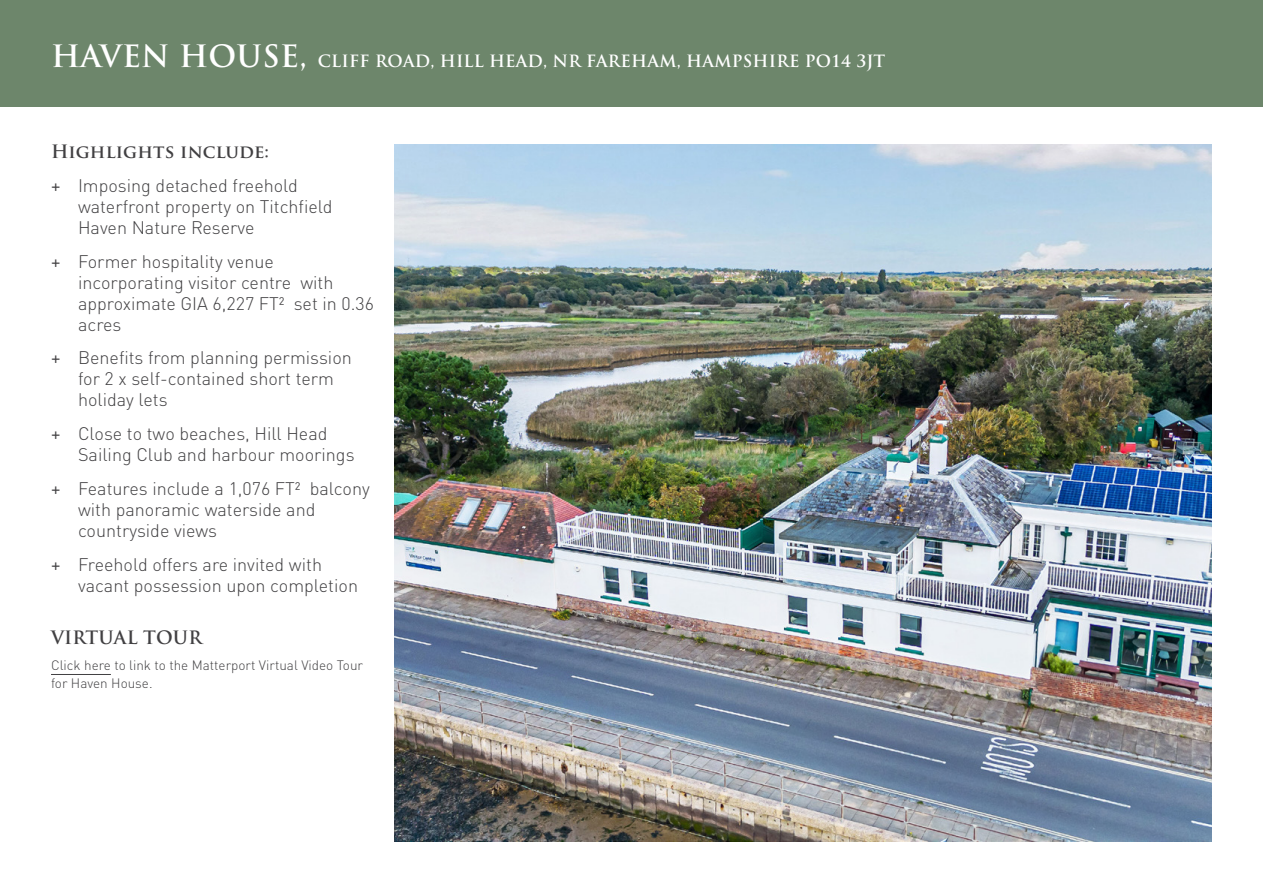
<style>
.page{position:relative;width:1263px;height:893px;background:#fff}
.page>*{position:absolute;margin:0;border:0;box-sizing:border-box;transform-origin:0 0}
.t1{font:300 18px/21px "DIN Pro";color:#414042}
.t2{font:700 18px "Trajan Pro";letter-spacing:.01em;color:#414042}
.t3{font:700 16.5px "Trajan Pro";letter-spacing:.01em;color:#fff}
.t4{font:300 13.5px/18px "DIN Pro";color:#414042}
.s1{font-size:30px}
.s2{font-weight:400}
</style>
<div class="page">
<div style="left:0;top:0;width:1263px;height:106px;background:#6d866b"></div>
<hr style="left:51px;top:674px;width:60px;height:1px;background:#414042">
<img style="left:395px;top:145px;width:817px;height:697px">
<p class="t3" style="left:51px;top:50px;width:836px"><span class="s1">HAVEN HOUSE,</span> CLIFF ROAD, HILL HEAD, NR FAREHAM, HAMPSHIRE PO14 3JT</p>
<p class="t2" style="left:51px;top:140px;width:220px">Highlights include:</p>
<p class="t1" style="left:78px;top:173px;width:256px;text-indent:-27px"><span class="s2">+</span> Imposing detached freehold waterfront property on Titchfield<br>Haven Nature Reserve</p>
<p class="t1" style="left:78px;top:249px;width:298px;text-indent:-27px"><span class="s2">+</span> Former hospitality venue incorporating visitor centre with approximate GIA 6,227 FT² set in 0.36 acres</p>
<p class="t1" style="left:78px;top:346px;width:275px;text-indent:-27px"><span class="s2">+</span> Benefits from planning permission for 2 x self-contained short term holiday lets</p>
<p class="t1" style="left:78px;top:422px;width:278px;text-indent:-27px"><span class="s2">+</span> Close to two beaches, Hill Head<br>Sailing Club and harbour moorings</p>
<p class="t1" style="left:78px;top:476px;width:293px;text-indent:-27px"><span class="s2">+</span> Features include a 1,076 FT² balcony with panoramic waterside and countryside views</p>
<p class="t1" style="left:78px;top:552px;width:282px;text-indent:-27px"><span class="s2">+</span> Freehold offers are invited with vacant possession upon completion</p>
<p class="t2" style="left:51px;top:626px;width:152px">VIRTUAL TOUR</p>
<p class="t4" style="left:51px;top:655px;width:314px">Click here to link to the Matterport Virtual Video Tour for Haven House.</p>
</div>
